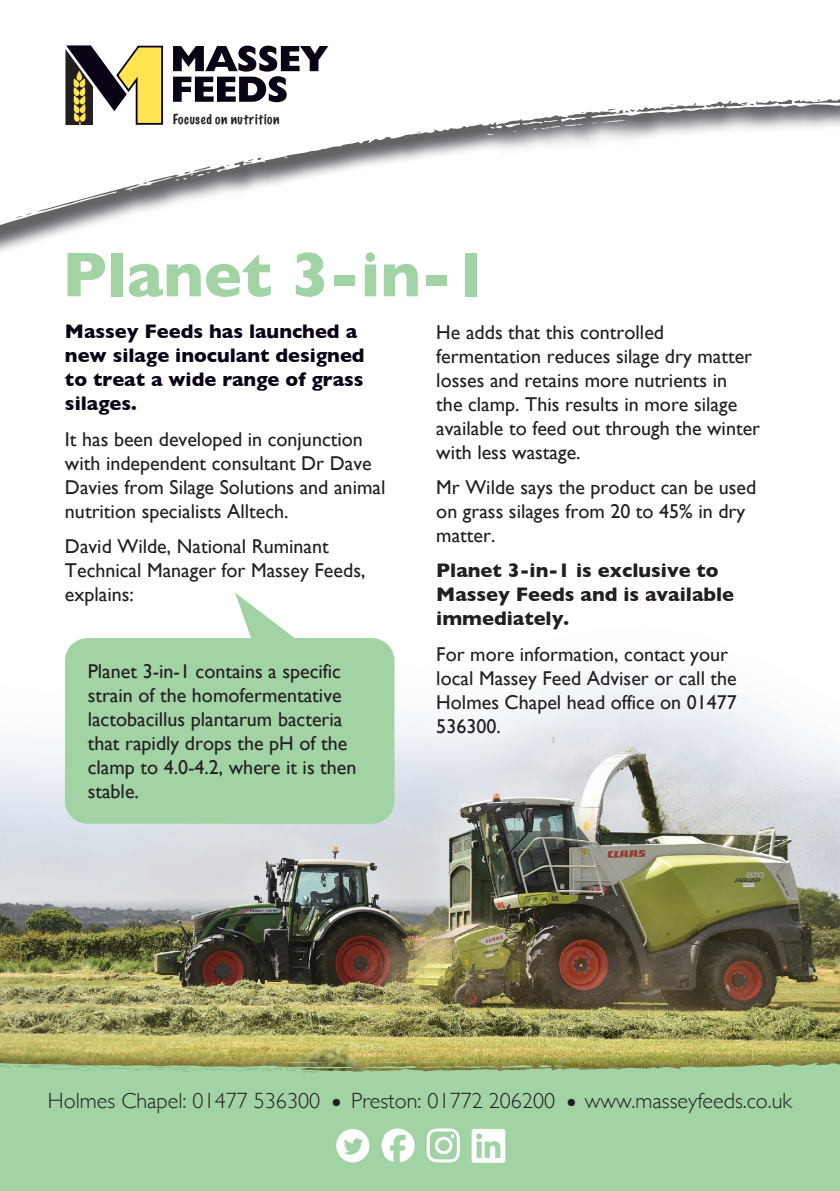
<style>
.page{position:relative;width:840px;height:1191px;background:#fff}
.page>*{position:absolute;margin:0;border:0;box-sizing:border-box;transform-origin:0 0}
.t1{font:700 64px "Gill Sans";color:#a1d3a5}
.t2{font:300 22px "Gill Sans";color:#231f20}
.t3{font:20px/24px "Gill Sans";color:#231f20}
.t4{font:700 20px/24px "Gill Sans";color:#0a0215}
.t5{font:700 20px/24px "Gill Sans";color:#231f20}
.t6{font:100 12.8px "Marker Felt";letter-spacing:.05em;color:#231f20}
</style>
<div class="page">
<img style="left:0;top:638px;width:839px;height:391px">
<svg style="left:0;top:1029px;width:839px;height:35px;background:#b1ab5e"></svg>
<svg style="left:363px;top:1060px;width:207px;height:4px"></svg>
<svg style="left:0;top:1062px;width:333px;height:2px"></svg>
<div style="left:0;top:1064px;width:839px;height:127px;background:#a1d3a5"></div>
<svg style="left:0;top:85px;width:839px;height:167px"></svg>
<svg style="left:175px;top:172px;width:34px;height:9px"></svg>
<svg style="left:486px;top:117px;width:139px;height:18px;background:#999a9d"></svg>
<svg style="left:65px;top:45px;width:98px;height:80px"></svg>
<svg style="left:173px;top:46px;width:155px;height:56px"></svg>
<img style="left:315px;top:1119px;width:208px;height:56px">
<svg style="left:235px;top:593px;width:60px;height:45px"></svg>
<div style="left:65px;top:638px;width:329px;height:185px;background:#a1d3a5;border-radius:23px"></div>
<p class="t6" style="left:173px;top:110px;width:108px">Focused on nutrition</p>
<h1 class="t1" style="left:62px;top:224px;width:429px">Planet 3-in-1</h1>
<p class="t4" style="left:65px;top:319px;width:301px">Massey Feeds has launched a new silage inoculant designed to treat a wide range of grass silages.</p>
<p class="t3" style="left:65px;top:427px;width:322px">It has been developed in conjunction with independent consultant Dr Dave Davies from Silage Solutions and animal nutrition specialists Alltech.</p>
<p class="t3" style="left:65px;top:534px;width:302px">David Wilde, National Ruminant<br>Technical Manager for Massey Feeds, explains:</p>
<p class="t3" style="left:436px;top:319px;width:325px">He adds that this controlled fermentation reduces silage dry matter losses and retains more nutrients in<br>the clamp. This results in more silage available to feed out through the winter with less wastage.</p>
<p class="t3" style="left:436px;top:475px;width:321px">Mr Wilde says the product can be used on grass silages from 20 to 45% in dry matter.</p>
<p class="t5" style="left:436px;top:558px;width:299px">Planet 3-in-1 is exclusive to<br>Massey Feeds and is available immediately.</p>
<p class="t3" style="left:436px;top:641px;width:302px">For more information, contact your local Massey Feed Adviser or call the<br>Holmes Chapel head office on 01477<br>536300.</p>
<p class="t3" style="left:88px;top:659px;width:270px">Planet 3-in-1 contains a specific strain of the homofermentative lactobacillus plantarum bacteria that rapidly drops the pH of the clamp to 4.0-4.2, where it is then stable.</p>
<p class="t2" style="left:48px;top:1083px;width:745px">Holmes Chapel: 01477 536300 ● Preston: 01772 206200 ● www.masseyfeeds.co.uk</p>
</div>
